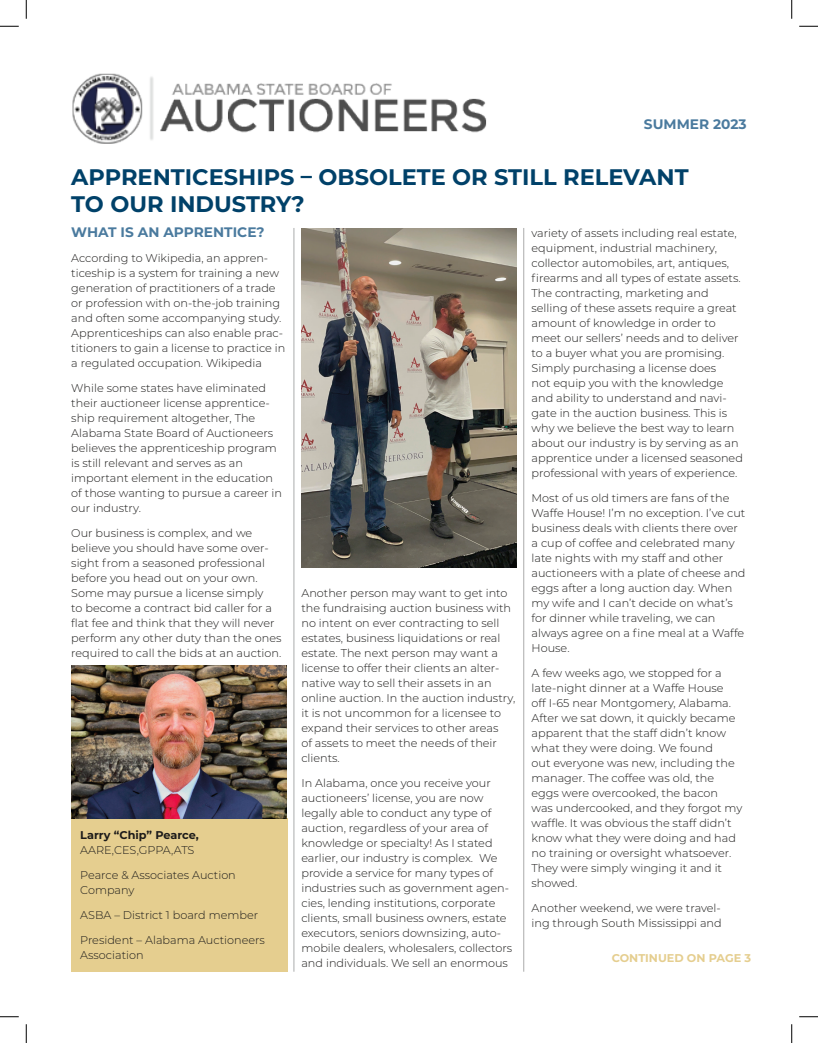
<style>
.page{position:relative;width:818px;height:1043px;background:#fff}
.page>*{position:absolute;margin:0;border:0;box-sizing:border-box;transform-origin:0 0}
.t1{font:700 22.5px/26.8px "Montserrat";color:#004169}
.t2{font:700 13.75px "Montserrat";color:#4a7a9e}
.t3{font:300 11.25px/15px "Montserrat";color:#1c1b1a}
.t4{font:700 11.25px "Montserrat";color:#1c1b1a}
.t5{font:700 11.25px "Montserrat";color:#e5ce8f}
</style>
<div class="page">
<img style="left:72px;top:73px;width:415px;height:71px">
<div style="left:71px;top:818px;width:216px;height:153px;background:#e5ce8f"></div>
<img style="left:71px;top:665px;width:215px;height:153px">
<img style="left:301px;top:228px;width:215px;height:339px">
<hr style="left:293px;top:228px;width:1px;height:743px;background:#abacac">
<hr style="left:523px;top:228px;width:1px;height:743px;background:#abacac">
<svg style="left:0;top:25px;width:19px;height:2px"></svg>
<svg style="left:799px;top:25px;width:19px;height:2px"></svg>
<svg style="left:0;top:1016px;width:19px;height:1px"></svg>
<svg style="left:799px;top:1016px;width:19px;height:1px"></svg>
<svg style="left:25px;top:0;width:2px;height:19px"></svg>
<svg style="left:25px;top:1024px;width:2px;height:18px"></svg>
<svg style="left:791px;top:0;width:1px;height:19px"></svg>
<svg style="left:791px;top:1024px;width:1px;height:18px"></svg>
<p class="t2" style="left:644px;top:114px;width:104px">SUMMER 2023</p>
<h1 class="t1" style="left:71px;top:162px;width:618px">APPRENTICESHIPS – OBSOLETE OR STILL RELEVANT<br>TO OUR INDUSTRY?</h1>
<p class="t2" style="left:71px;top:222px;width:195px">WHAT IS AN APPRENTICE?</p>
<p class="t3" style="left:71px;top:250px;width:215px">According to Wikipedia, an appren&shy;ticeship is a system for training a new generation of practitioners of a trade or profession with on-the-job training and often some accompanying study.<br>Apprenticeships can also enable prac&shy;titioners to gain a license to practice in a regulated occupation. Wikipedia</p>
<p class="t3" style="left:71px;top:380px;width:212px">While some states have eliminated their auctioneer license apprentice&shy;ship requirement altogether, The Alabama State Board of Auctioneers believes the apprenticeship program is still relevant and serves as an important element in the education of those wanting to pursue a career in our industry.</p>
<p class="t3" style="left:71px;top:525px;width:212px">Our business is complex, and we believe you should have some over&shy;sight from a seasoned professional before you head out on your own.<br>Some may pursue a license simply<br>to become a contract bid caller for a flat fee and think that they will never perform any other duty than the ones required to call the bids at an auction.</p>
<p class="t3" style="left:531px;top:225px;width:213px">variety of assets including real estate, equipment, industrial machinery, collector automobiles, art, antiques, firearms and all types of estate assets.<br>The contracting, marketing and selling of these assets require a great amount of knowledge in order to meet our sellers’ needs and to deliver to a buyer what you are promising.<br>Simply purchasing a license does<br>not equip you with the knowledge and ability to understand and navi&shy;gate in the auction business. This is why we believe the best way to learn about our industry is by serving as an apprentice under a licensed seasoned professional with years of experience.</p>
<p class="t3" style="left:531px;top:490px;width:215px">Most of us old timers are fans of the Waffe House! I’m no exception. I’ve cut business deals with clients there over a cup of coffee and celebrated many late nights with my staff and other auctioneers with a plate of cheese and eggs after a long auction day. When my wife and I can’t decide on what’s for dinner while traveling, we can always agree on a fine meal at a Waffe House.</p>
<p class="t3" style="left:531px;top:664px;width:212px">A few weeks ago, we stopped for a late-night dinner at a Waffe House<br>off I-65 near Montgomery, Alabama.<br>After we sat down, it quickly became apparent that the staff didn’t know what they were doing. We found<br>out everyone was new, including the manager. The coffee was old, the eggs were overcooked, the bacon<br>was undercooked, and they forgot my waffle. It was obvious the staff didn’t know what they were doing and had no training or oversight whatsoever.<br>They were simply winging it and it showed.</p>
<p class="t3" style="left:531px;top:899px;width:192px">Another weekend, we were travel&shy;ing through South Mississippi and</p>
<p class="t3" style="left:301px;top:585px;width:215px">Another person may want to get into the fundraising auction business with no intent on ever contracting to sell estates, business liquidations or real estate. The next person may want a license to offer their clients an alter&shy;native way to sell their assets in an online auction. In the auction industry, it is not uncommon for a licensee to expand their services to other areas<br>of assets to meet the needs of their clients.</p>
<p class="t3" style="left:301px;top:775px;width:212px">In Alabama, once you receive your auctioneers’ license, you are now legally able to conduct any type of auction, regardless of your area of knowledge or specialty! As I stated earlier, our industry is complex. We provide a service for many types of industries such as government agen&shy;cies, lending institutions, corporate clients, small business owners, estate executors, seniors downsizing, auto&shy;mobile dealers, wholesalers, collectors and individuals. We sell an enormous</p>
<p class="t4" style="left:80px;top:826px;width:120px">Larry “Chip” Pearce,</p>
<p class="t3" style="left:80px;top:841px;width:116px">AARE,CES,GPPA,ATS</p>
<p class="t3" style="left:80px;top:866px;width:157px">Pearce &amp; Associates Auction<br>Company</p>
<p class="t3" style="left:80px;top:906px;width:179px">ASBA – District 1 board member</p>
<p class="t3" style="left:80px;top:931px;width:186px">President – Alabama Auctioneers<br>Association</p>
<p class="t5" style="left:611px;top:949px;width:141px">CONTINUED ON PAGE 3</p>
</div>
